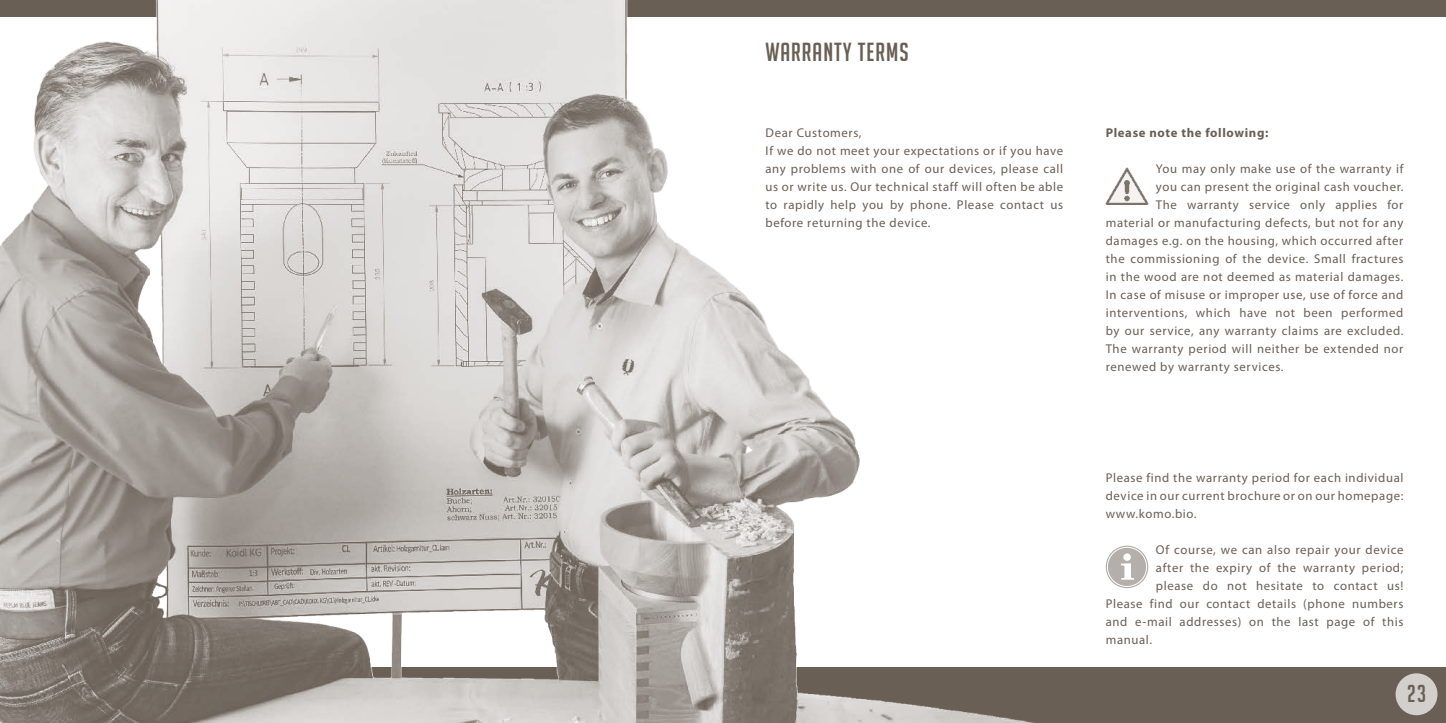
<style>
.page{position:relative;width:1446px;height:723px;background:#fff}
.page>*{position:absolute;margin:0;border:0;box-sizing:border-box;transform-origin:0 0}
.t1{font:25.5px "Big Noodle Titling";letter-spacing:.04em;color:#695f55}
.t2{font:24px "Big Noodle Titling";color:#695f55}
.t3{font:12.75px/18px "Myriad Pro";letter-spacing:.05em;color:#695f55;text-align:justify}
.t4{font:700 12.75px "Myriad Pro";letter-spacing:.05em;color:#695f55}
</style>
<div class="page">
<div style="left:0;top:668px;width:1446px;height:55px;background:#695f55"></div>
<div style="left:0;top:0;width:1446px;height:17px;background:#695f55"></div>
<div style="left:1395px;top:673px;width:42px;height:42px;background:#d2cfcc;border-radius:50%"></div>
<img style="left:0;top:0;width:1101px;height:723px">
<img style="left:1106px;top:546px;width:42px;height:42px;border-radius:21px">
<div style="left:1107px;top:547px;width:40px;height:40px;border:1px solid #fff;border-radius:50%"></div>
<svg style="left:1121px;top:552px;width:13px;height:28px"></svg>
<img style="left:1106px;top:167px;width:42px;height:38px">
<h1 class="t1" style="left:765px;top:38px;width:144px">WARRANTY TERMS</h1>
<p class="t3" style="left:765px;top:124px;width:299px;text-align:left">Dear Customers,<br>If we do not meet your expectations or if you have any problems with one of our devices, please call us or write us. Our technical staff will often be able to rapidly help you by phone. Please contact us before returning the device.</p>
<p class="t4" style="left:1106px;top:125px;width:164px">Please note the following:</p>
<p class="t3" style="left:1156px;top:160px;width:249px">You may only make use of the warranty if</p>
<p class="t3" style="left:1156px;top:178px;width:249px">you can present the original cash voucher.</p>
<p class="t3" style="left:1156px;top:196px;width:249px">The warranty service only applies for</p>
<p class="t3" style="left:1106px;top:214px;width:299px">material or manufacturing defects, but not for any</p>
<p class="t3" style="left:1106px;top:232px;width:299px">damages e.g. on the housing, which occurred after</p>
<p class="t3" style="left:1106px;top:250px;width:299px">the commissioning of the device. Small fractures</p>
<p class="t3" style="left:1106px;top:268px;width:299px">in the wood are not deemed as material damages.</p>
<p class="t3" style="left:1106px;top:286px;width:299px">In case of misuse or improper use, use of force and</p>
<p class="t3" style="left:1106px;top:304px;width:299px">interventions, which have not been performed</p>
<p class="t3" style="left:1106px;top:322px;width:299px">by our service, any warranty claims are excluded.</p>
<p class="t3" style="left:1106px;top:340px;width:299px">The warranty period will neither be extended nor</p>
<p class="t3" style="left:1106px;top:358px;width:179px">renewed by warranty services.</p>
<p class="t3" style="left:1106px;top:469px;width:299px">Please find the warranty period for each individual device in our current brochure or on our homepage: www.komo.bio.</p>
<p class="t3" style="left:1156px;top:541px;width:249px">Of course, we can also repair your device</p>
<p class="t3" style="left:1156px;top:559px;width:249px">after the expiry of the warranty period;</p>
<p class="t3" style="left:1156px;top:577px;width:249px">please do not hesitate to contact us!</p>
<p class="t3" style="left:1106px;top:595px;width:299px">Please find our contact details (phone numbers</p>
<p class="t3" style="left:1106px;top:613px;width:299px">and e-mail addresses) on the last page of this</p>
<p class="t3" style="left:1106px;top:631px;width:48px">manual.</p>
<h2 class="t2" style="left:1407px;top:680px;width:21px">23</h2>
</div>
